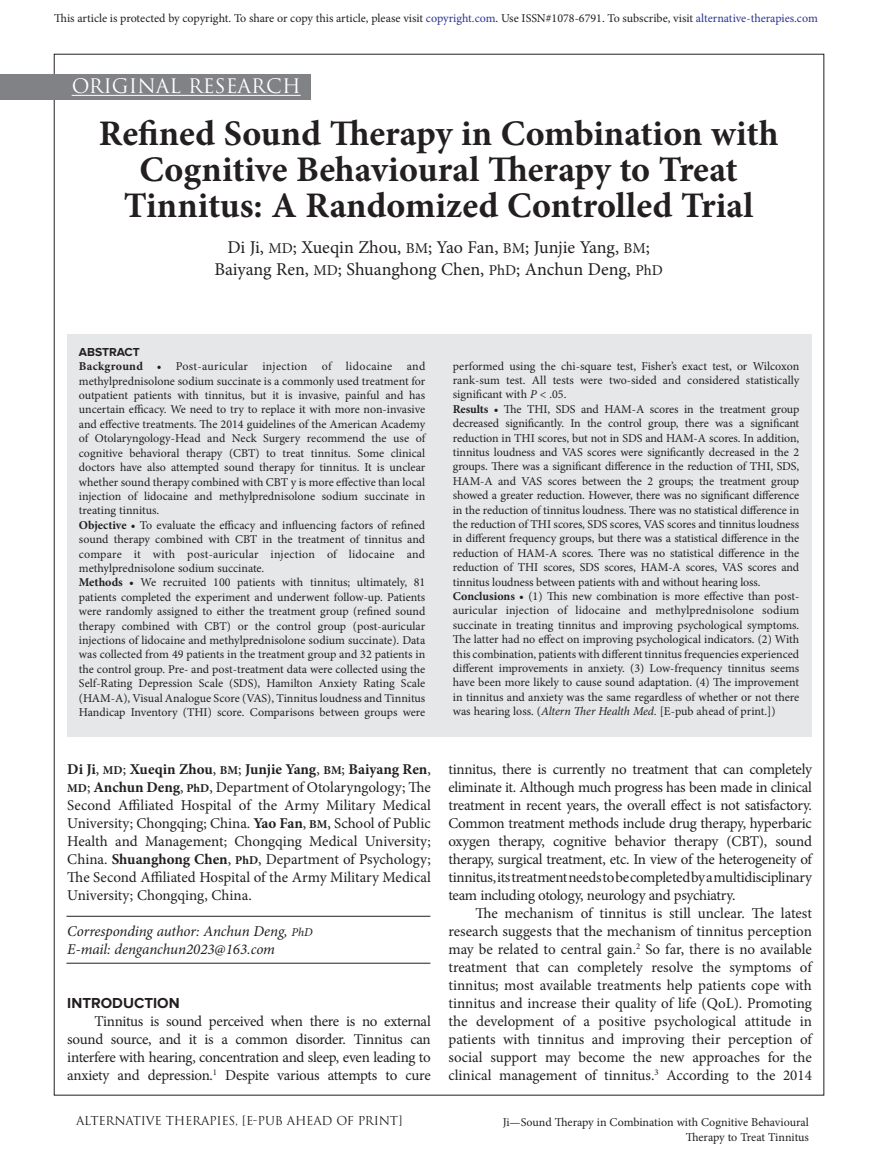
<style>
.page{position:relative;width:878px;height:1175px;background:#fff}
.page>*{position:absolute;margin:0;border:0;box-sizing:border-box;transform-origin:0 0}
.Normal_No_Indent{font:700 36px/36px "Minion Pro";color:#231f20;text-align:center}
.TOC_Section_Titles{font:19.5px "Trajan Pro";color:#fff}
.Normal_No_Indent-2{font:18px "Minion Pro";letter-spacing:-.005em;color:#231f20}
.t1{font:15px/18px "Minion Pro";letter-spacing:-.01em;color:#231f20;text-align:justify}
.t2{font:italic 15px "Minion Pro";letter-spacing:-.01em;color:#231f20}
.t3{font:700 15px "Proxima Nova";color:#231f20}
.Article_Footer_Title{font:12px/14.4px "Minion Pro";letter-spacing:-.005em;color:#231f20;text-align:justify}
.Issue___Volume{font:12px "Trajan Pro";letter-spacing:-.02em;color:#231f20}
.Abstract{font:700 12px "Proxima Nova";color:#231f20}
.s1{color:#2d3490}
.s2{font-size:15px}
.s3{font-weight:700}
.s4{font-weight:700;font-size:12px}
.s5{font-size:12px}
.s6{font-style:italic}
</style>
<div class="page">
<div style="left:0;top:74px;width:310px;height:25px;background:#808285"></div>
<hr style="left:72px;top:95px;width:229px;height:1px;background:#fff">
<hr style="left:66px;top:963px;width:364px;height:1px;background:#231f20">
<hr style="left:66px;top:916px;width:364px;height:1px;background:#231f20">
<div style="left:67px;top:334px;width:744px;height:403px;background:#e6e7e9"></div>
<p class="Article_Footer_Title" style="left:54px;top:11px;width:765px">This article is protected by copyright. To share or copy this article, please visit <span class="s1">copyright.com</span>. Use ISSN#1078-6791. To subscribe, visit <span class="s1">alternative-therapies.com</span></p>
<p class="TOC_Section_Titles" style="left:72px;top:74px;width:230px">ORIGINAL RESEARCH</p>
<p class="Normal_No_Indent" style="left:99px;top:115px;width:681px">Refined Sound Therapy in Combination with<br>Cognitive Behavioural Therapy to Treat<br>Tinnitus: A Randomized Controlled Trial</p>
<p class="Normal_No_Indent-2" style="left:227px;top:235px;width:424px">Di Ji, <span class="s2">MD</span>; Xueqin Zhou, <span class="s2">BM</span>; Yao Fan, <span class="s2">BM</span>; Junjie Yang, <span class="s2">BM</span>;</p>
<p class="Normal_No_Indent-2" style="left:214px;top:257px;width:450px">Baiyang Ren, <span class="s2">MD</span>; Shuanghong Chen, <span class="s2">PhD</span>; Anchun Deng, <span class="s2">PhD</span></p>
<p class="Abstract" style="left:79px;top:345px;width:62px">ABSTRACT</p>
<p class="Article_Footer_Title" style="left:79px;top:359px;width:348px"><span class="s3">Background •</span> Post-auricular injection of lidocaine and methylprednisolone sodium succinate is a commonly used treatment for outpatient patients with tinnitus, but it is invasive, painful and has uncertain efficacy. We need to try to replace it with more non-invasive and effective treatments. The 2014 guidelines of the American Academy of Otolaryngology-Head and Neck Surgery recommend the use of cognitive behavioral therapy (CBT) to treat tinnitus. Some clinical doctors have also attempted sound therapy for tinnitus. It is unclear whether sound therapy combined with CBT y is more effective than local injection of lidocaine and methylprednisolone sodium succinate in treating tinnitus.</p>
<p class="Article_Footer_Title" style="left:79px;top:518px;width:348px"><span class="s3">Objective •</span> To evaluate the efficacy and influencing factors of refined sound therapy combined with CBT in the treatment of tinnitus and compare it with post-auricular injection of lidocaine and methylprednisolone sodium succinate.</p>
<p class="Article_Footer_Title" style="left:79px;top:575px;width:348px"><span class="s3">Methods •</span> We recruited 100 patients with tinnitus; ultimately, 81 patients completed the experiment and underwent follow-up. Patients were randomly assigned to either the treatment group (refined sound therapy combined with CBT) or the control group (post-auricular injections of lidocaine and methylprednisolone sodium succinate). Data was collected from 49 patients in the treatment group and 32 patients in the control group. Pre- and post-treatment data were collected using the Self-Rating Depression Scale (SDS), Hamilton Anxiety Rating Scale (HAM-A), Visual Analogue Score (VAS), Tinnitus loudness and Tinnitus Handicap Inventory (THI) score. Comparisons between groups were</p>
<p class="t1" style="left:67px;top:760px;width:365px"><span class="s3">Di Ji</span>, <span class="s4">MD</span>; <span class="s3">Xueqin Zhou</span>, <span class="s4">BM</span>; <span class="s3">Junjie Yang</span>, <span class="s4">BM</span>; <span class="s3">Baiyang Ren</span>, <span class="s4">MD</span>; <span class="s3">Anchun Deng</span>, <span class="s4">PhD</span>, Department of Otolaryngology; The Second Affiliated Hospital of the Army Military Medical University; Chongqing; China. <span class="s3">Yao Fan</span>, <span class="s4">BM</span>, School of Public Health and Management; Chongqing Medical University; China. <span class="s3">Shuanghong Chen</span>, <span class="s4">PhD</span>, Department of Psychology; The Second Affiliated Hospital of the Army Military Medical University; Chongqing, China.</p>
<p class="t2" style="left:67px;top:921px;width:247px">Corresponding author: Anchun Deng, <span class="s5">PhD</span></p>
<p class="t2" style="left:67px;top:939px;width:209px">E-mail: denganchun2023@163.com</p>
<p class="t3" style="left:67px;top:994px;width:114px">INTRODUCTION</p>
<p class="t1" style="left:67px;top:1012px;width:365px;text-indent:27px">Tinnitus is sound perceived when there is no external sound source, and it is a common disorder. Tinnitus can interfere with hearing, concentration and sleep, even leading to anxiety and depression.<sup>1</sup> Despite various attempts to cure</p>
<p class="Issue___Volume" style="left:76px;top:1113px;width:328px">ALTERNATIVE THERAPIES, [E-PUB AHEAD OF PRINT]</p>
<p class="Article_Footer_Title" style="left:453px;top:358px;width:348px">performed using the chi-square test, Fisher’s exact test, or Wilcoxon rank-sum test. All tests were two-sided and considered statistically significant with <span class="s6">P</span> &lt; .05.</p>
<p class="Article_Footer_Title" style="left:453px;top:402px;width:348px"><span class="s3">Results •</span> The THI, SDS and HAM-A scores in the treatment group decreased significantly. In the control group, there was a significant reduction in THI scores, but not in SDS and HAM-A scores. In addition, tinnitus loudness and VAS scores were significantly decreased in the 2 groups. There was a significant difference in the reduction of THI, SDS, HAM-A and VAS scores between the 2 groups; the treatment group showed a greater reduction. However, there was no significant difference in the reduction of tinnitus loudness. There was no statistical difference in the reduction of THI scores, SDS scores, VAS scores and tinnitus loudness in different frequency groups, but there was a statistical difference in the reduction of HAM-A scores. There was no statistical difference in the reduction of THI scores, SDS scores, HAM-A scores, VAS scores and tinnitus loudness between patients with and without hearing loss.</p>
<p class="Article_Footer_Title" style="left:453px;top:589px;width:348px"><span class="s3">Conclusions •</span> (1) This new combination is more effective than post&shy;auricular injection of lidocaine and methylprednisolone sodium succinate in treating tinnitus and improving psychological symptoms.<br>The latter had no effect on improving psychological indicators. (2) With this combination, patients with different tinnitus frequencies experienced different improvements in anxiety. (3) Low-frequency tinnitus seems have been more likely to cause sound adaptation. (4) The improvement in tinnitus and anxiety was the same regardless of whether or not there was hearing loss. (<span class="s6">Altern Ther Health Med.</span> [E-pub ahead of print.])</p>
<p class="t1" style="left:448px;top:760px;width:365px">tinnitus, there is currently no treatment that can completely eliminate it. Although much progress has been made in clinical treatment in recent years, the overall effect is not satisfactory.<br>Common treatment methods include drug therapy, hyperbaric oxygen therapy, cognitive behavior therapy (CBT), sound therapy, surgical treatment, etc. In view of the heterogeneity of tinnitus, its treatment needs to be completed by a multidisciplinary team including otology, neurology and psychiatry.</p>
<p class="t1" style="left:448px;top:904px;width:365px;text-indent:27px">The mechanism of tinnitus is still unclear. The latest research suggests that the mechanism of tinnitus perception may be related to central gain.<sup>2</sup> So far, there is no available treatment that can completely resolve the symptoms of tinnitus; most available treatments help patients cope with tinnitus and increase their quality of life (QoL). Promoting the development of a positive psychological attitude in patients with tinnitus and improving their perception of social support may become the new approaches for the clinical management of tinnitus.<sup>3</sup> According to the 2014</p>
<p class="Article_Footer_Title" style="left:503px;top:1115px;width:307px;text-align:right">Ji—Sound Therapy in Combination with Cognitive Behavioural<br>Therapy to Treat Tinnitus</p>
</div>
